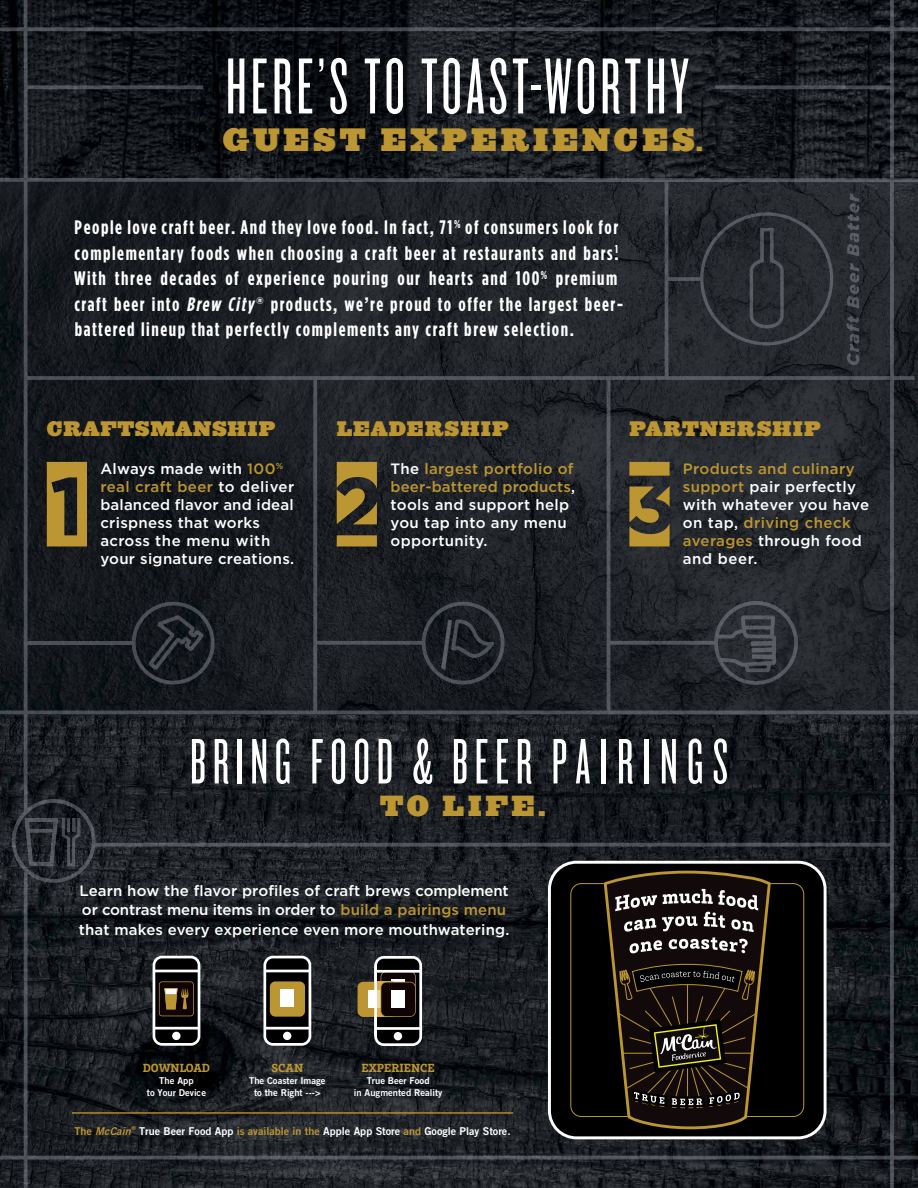
<style>
.page{position:relative;width:918px;height:1188px;background:#fff}
.page>*{position:absolute;margin:0;border:0;box-sizing:border-box;transform-origin:0 0}
.t1{font:82.5px "Knockout HTF26 Junior Flyweight";letter-spacing:.05em;color:#fff}
.t2{font:66.75px "Knockout HTF26 Junior Flyweight";letter-spacing:.1em;color:#fff}
.t3{font:900 30px "Ziggurat";letter-spacing:.13em;color:#bb9632}
.t4{font:900 27px "Ziggurat";letter-spacing:.13em;color:#bb9632}
.t5{font:700 19.5px/25.5px "Gotham Condensed";letter-spacing:.08em;color:#fff}
.t6{font:900 19.5px "Ziggurat";letter-spacing:.05em;color:#bb9632}
.t7{font:500 15px/18px "Gotham";letter-spacing:.015em;color:#fff}
.t8{font:900 12.15px "Brix Slab";color:#bc9632}
.t9{font:10.8px "Trade Gothic Bold Two";color:#fff}
.t10{font:9.45px/12.1px "Trade Gothic Bold Two";color:#fff;text-align:center}
.s1{font-size:24px}
.s2{font-style:italic}
.s3{font-family:"Gotham"}
.s4{color:#bb9632}
.s5{color:#bc9632}
.s6{font-style:italic;color:#bc9632}
</style>
<div class="page">
<img style="left:0;top:0;width:918px;height:1188px">
<svg style="left:24px;top:0;width:4px;height:813px;background:#464950"></svg>
<svg style="left:317px;top:641px;width:105px;height:4px"></svg>
<hr style="left:665px;top:180px;width:3px;height:198px;background:#6d6e71">
<svg style="left:313px;top:380px;width:4px;height:331px"></svg>
<hr style="left:607px;top:378px;width:3px;height:336px;background:#6d6e71">
<svg style="left:0;top:27px;width:918px;height:4px;background:#45484e"></svg>
<hr style="left:26px;top:376px;width:889px;height:4px;background:#50535a">
<hr style="left:0;top:1156px;width:918px;height:3px;background:#6d6e71">
<svg style="left:0;top:176px;width:918px;height:8px;background:#34373d"></svg>
<hr style="left:0;top:711px;width:918px;height:3px;background:#6d6e71">
<hr style="left:667px;top:277px;width:33px;height:4px;background:#50535a">
<svg style="left:691px;top:193px;width:168px;height:172px;background:#2a2d32"></svg>
<hr style="left:26px;top:641px;width:109px;height:4px;background:#4c4f55">
<svg style="left:132px;top:602px;width:83px;height:82px;background:#1f2328"></svg>
<svg style="left:890px;top:0;width:4px;height:1188px;background:#4c5056"></svg>
<svg style="left:26px;top:85px;width:177px;height:4px"></svg>
<svg style="left:715px;top:85px;width:176px;height:4px"></svg>
<svg style="left:24px;top:872px;width:4px;height:316px"></svg>
<svg style="left:422px;top:602px;width:82px;height:82px;background:#24272c"></svg>
<svg style="left:608px;top:599px;width:192px;height:88px;background:#2a2d32"></svg>
<hr style="left:744px;top:626px;width:28px;height:3px;background:#6d6e71">
<svg style="left:96px;top:843px;width:796px;height:4px;background:#4b4e55"></svg>
<div style="left:12px;top:799px;width:84px;height:84px;border:4px solid #6d6e71;border-radius:50%"></div>
<svg style="left:23px;top:816px;width:57px;height:52px;background:#2d3036"></svg>
<svg style="left:47px;top:462px;width:40px;height:84px;background:#90752c"></svg>
<svg style="left:337px;top:462px;width:40px;height:84px;background:#78642c"></svg>
<svg style="left:629px;top:462px;width:41px;height:84px;background:#796630"></svg>
<div style="left:549px;top:862px;width:276px;height:276px;background:#000;border-radius:27px"></div>
<div style="left:548px;top:861px;width:279px;height:278px;border:3px solid #fff;border-radius:27px"></div>
<div style="left:570px;top:883px;width:234px;height:234px;border:1px solid #bc9632;border-radius:11px"></div>
<svg style="left:602px;top:827px;width:170px;height:346px"></svg>
<svg style="left:605px;top:872px;width:164px;height:256px"></svg>
<div style="left:265px;top:957px;width:45px;height:87px;background:#000;border-radius:8px"></div>
<div style="left:263px;top:956px;width:48px;height:90px;border:3px solid #fff;border-radius:8px"></div>
<hr style="left:264px;top:970px;width:46px;height:2px;background:#fff">
<hr style="left:265px;top:1027px;width:45px;height:3px;background:#fff">
<div style="left:283px;top:1032px;width:8px;height:8px;background:#fff;border-radius:50%"></div>
<div style="left:270px;top:981px;width:35px;height:36px;background:#bc9632;border-radius:6px"></div>
<div style="left:281px;top:989px;width:13px;height:18px;background:#fff"></div>
<div style="left:154px;top:957px;width:45px;height:87px;background:#000;border-radius:8px"></div>
<div style="left:153px;top:956px;width:47px;height:90px;border:3px solid #fff;border-radius:8px"></div>
<hr style="left:153px;top:970px;width:46px;height:2px;background:#fff">
<hr style="left:154px;top:1027px;width:45px;height:3px;background:#fff">
<svg style="left:159px;top:981px;width:35px;height:35px"></svg>
<div style="left:172px;top:1032px;width:9px;height:8px;background:#fff;border-radius:50%"></div>
<div style="left:376px;top:957px;width:45px;height:88px;background:#000;border-radius:8px"></div>
<div style="left:374px;top:956px;width:48px;height:90px;border:3px solid #fff;border-radius:8px"></div>
<hr style="left:376px;top:1027px;width:45px;height:3px;background:#fff">
<svg style="left:358px;top:971px;width:58px;height:46px"></svg>
<hr style="left:374px;top:966px;width:3px;height:71px;background:#fff">
<div style="left:391px;top:990px;width:14px;height:17px;background:#fff"></div>
<div style="left:394px;top:1032px;width:8px;height:8px;background:#fff;border-radius:50%"></div>
<hr style="left:375px;top:970px;width:46px;height:3px;background:#fff">
<hr style="left:72px;top:1112px;width:441px;height:2px;background:#bc9632">
<h1 class="t1" style="left:226px;top:47px;width:465px">HERE’S TO TOAST-WORTHY</h1>
<h3 class="t3" style="left:223px;top:114px;width:481px">GUEST EXPERIENCES<span class="s1">.</span></h3>
<p class="t5" style="left:74px;top:215px;width:551px">People love craft beer. And they love food. In fact, 71<sup>%</sup> of consumers look for complementary foods when choosing a craft beer at restaurants and bars.<sup>1<br></sup>With three decades of experience pouring our hearts and 100<sup>%</sup> premium craft beer into <span class="s2">Brew City</span><span class="s3">®</span> products, we’re proud to offer the largest beer&shy;battered lineup that perfectly complements any craft brew selection.</p>
<h3 class="t6" style="left:47px;top:412px;width:230px">CRAFTSMANSHIP</h3>
<p class="t7" style="left:100px;top:459px;width:195px">Always made with <span class="s4">100</span><sup>% </sup><span class="s4">real craft beer</span> to deliver balanced flavor and ideal crispness that works across the menu with your signature creations.</p>
<h3 class="t6" style="left:337px;top:412px;width:173px">LEADERSHIP</h3>
<p class="t7" style="left:391px;top:459px;width:186px">The <span class="s4">largest portfolio of beer-battered products</span>, tools and support help you tap into any menu opportunity.</p>
<h3 class="t6" style="left:629px;top:412px;width:193px">PARTNERSHIP</h3>
<p class="t7" style="left:683px;top:459px;width:188px"><span class="s4">Products and culinary support</span> pair perfectly with whatever you have on tap, <span class="s4">driving check averages</span> through food and beer.</p>
<h2 class="t2" style="left:190px;top:729px;width:539px">BRING FOOD &amp; BEER PAIRINGS</h2>
<h3 class="t4" style="left:380px;top:783px;width:167px">TO LIFE.</h3>
<p class="t7" style="left:79px;top:880px;width:432px;line-height:19.5px">Learn how the flavor profiles of craft brews complement or contrast menu items in order to <span class="s4">build a pairings menu </span>that makes every experience even more mouthwatering.</p>
<p class="t8" style="left:143px;top:1060px;width:69px">DOWNLOAD</p>
<p class="t10" style="left:147px;top:1075px;width:61px">The App<br>to Your Device</p>
<p class="t8" style="left:272px;top:1060px;width:33px">SCAN</p>
<p class="t10" style="left:249px;top:1075px;width:78px">The Coaster Image to the Right ---&gt;</p>
<p class="t8" style="left:362px;top:1060px;width:75px">EXPERIENCE</p>
<p class="t10" style="left:354px;top:1075px;width:90px">True Beer Food<br>in Augmented Reality</p>
<p class="t9" style="left:75px;top:1124px;width:438px"><span class="s5">The</span> <span class="s6">McCain</span> <sup>®</sup> True Beer Food App <span class="s5">is available in the</span> Apple App Store <span class="s5">and</span> Google Play Store.</p>
</div>
